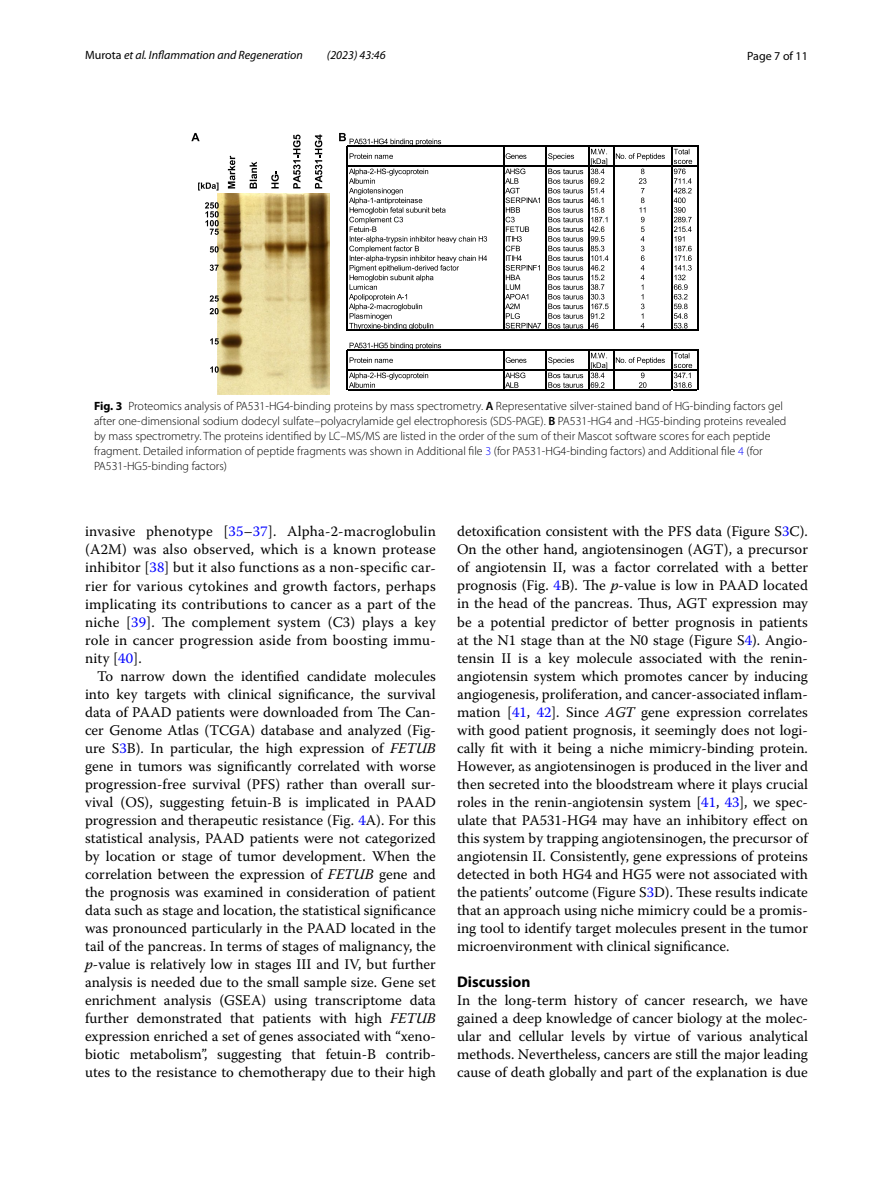
<style>
.page{position:relative;width:893px;height:1187px;background:#fff}
.page>*{position:absolute;margin:0;border:0;box-sizing:border-box;transform-origin:0 0}
.t1{font:700 15.45px "Myriad Pro";color:#000}
.t2{font:14.7px/18px "Warnock Pro";color:#000;text-align:justify}
.t3{font:300 12px/15px "Myriad Pro";color:#000}
.t4{font:italic 12px "Myriad Pro";color:#000}
.t5{font:12px "Myriad Pro";color:#000}
.s1{font-style:normal}
.s2{font-weight:700}
.s3{font-weight:600}
.s4{color:#00f}
.s5{font-style:italic}
</style>
<div class="page">
<img style="left:218px;top:193px;width:112px;height:201px">
<hr style="left:347px;top:146px;width:351px;height:1px;background:#000">
<svg style="left:698px;top:146px;width:1px;height:20px"></svg>
<hr style="left:347px;top:165px;width:351px;height:1px;background:#000">
<hr style="left:503px;top:166px;width:1px;height:164px;background:#000">
<hr style="left:546px;top:166px;width:1px;height:164px;background:#000">
<hr style="left:588px;top:166px;width:1px;height:164px;background:#000">
<hr style="left:613px;top:166px;width:1px;height:164px;background:#000">
<hr style="left:671px;top:166px;width:1px;height:164px;background:#000">
<hr style="left:698px;top:166px;width:1px;height:164px;background:#000">
<hr style="left:347px;top:330px;width:351px;height:1px;background:#000">
<hr style="left:347px;top:349px;width:157px;height:1px;background:#000">
<hr style="left:504px;top:349px;width:168px;height:1px;background:#000">
<hr style="left:347px;top:369px;width:157px;height:1px;background:#000">
<hr style="left:504px;top:369px;width:194px;height:1px;background:#000">
<hr style="left:347px;top:389px;width:351px;height:1px;background:#000">
<svg style="left:503px;top:147px;width:162px;height:181px"></svg>
<svg style="left:671px;top:147px;width:21px;height:181px"></svg>
<svg style="left:347px;top:342px;width:94px;height:49px"></svg>
<svg style="left:503px;top:350px;width:23px;height:39px"></svg>
<svg style="left:546px;top:350px;width:61px;height:39px"></svg>
<svg style="left:613px;top:350px;width:52px;height:39px"></svg>
<svg style="left:671px;top:349px;width:28px;height:42px"></svg>
<svg style="left:191px;top:133px;width:9px;height:8px"></svg>
<svg style="left:228px;top:156px;width:7px;height:32px"></svg>
<svg style="left:205px;top:202px;width:14px;height:33px"></svg>
<svg style="left:210px;top:246px;width:9px;height:6px"></svg>
<svg style="left:210px;top:264px;width:9px;height:7px"></svg>
<svg style="left:210px;top:295px;width:9px;height:7px"></svg>
<svg style="left:210px;top:338px;width:9px;height:6px"></svg>
<svg style="left:210px;top:366px;width:9px;height:6px"></svg>
<svg style="left:210px;top:308px;width:9px;height:6px"></svg>
<svg style="left:198px;top:182px;width:20px;height:8px"></svg>
<svg style="left:250px;top:162px;width:7px;height:26px"></svg>
<svg style="left:271px;top:171px;width:8px;height:17px"></svg>
<svg style="left:293px;top:135px;width:8px;height:53px"></svg>
<svg style="left:315px;top:134px;width:7px;height:54px"></svg>
<svg style="left:339px;top:133px;width:148px;height:197px"></svg>
<p class="t4" style="left:85px;top:48px;width:219px"><span class="s1">Murota</span> et al. Inflammation and Regeneration</p>
<p class="t4" style="left:327px;top:48px;width:60px">(2023) 43:46</p>
<p class="t5" style="left:747px;top:48px;width:62px">Page 7 of 11</p>
<p class="t3" style="left:94px;top:398px;width:694px"><span class="s2">Fig. 3</span> Proteomics analysis of PA531-HG4-binding proteins by mass spectrometry. <span class="s3">A</span> Representative silver-stained band of HG-binding factors gel after one-dimensional sodium dodecyl sulfate–polyacrylamide gel electrophoresis (SDS-PAGE). <span class="s3">B</span> PA531-HG4 and -HG5-binding proteins revealed by mass spectrometry. The proteins identified by LC–MS/MS are listed in the order of the sum of their Mascot software scores for each peptide fragment. Detailed information of peptide fragments was shown in Additional file <span class="s4">3</span> (for PA531-HG4-binding factors) and Additional file <span class="s4">4</span> (for PA531-HG5-binding factors)</p>
<p class="t2" style="left:85px;top:522px;width:352px">invasive phenotype [<span class="s4">35</span>–<span class="s4">37</span>]. Alpha-2-macroglobulin (A2M) was also observed, which is a known protease inhibitor [<span class="s4">38</span>] but it also functions as a non-specific car&shy;rier for various cytokines and growth factors, perhaps implicating its contributions to cancer as a part of the niche [<span class="s4">39</span>]. The complement system (C3) plays a key role in cancer progression aside from boosting immu&shy;nity [<span class="s4">40</span>].</p>
<p class="t2" style="left:85px;top:666px;width:352px;text-indent:12px">To narrow down the identified candidate molecules into key targets with clinical significance, the survival data of PAAD patients were downloaded from The Can&shy;cer Genome Atlas (TCGA) database and analyzed (Fig&shy;ure S<span class="s4">3</span>B). In particular, the high expression of <span class="s5">FETUB </span>gene in tumors was significantly correlated with worse progression-free survival (PFS) rather than overall sur&shy;vival (OS), suggesting fetuin-B is implicated in PAAD progression and therapeutic resistance (Fig. <span class="s4">4</span>A). For this statistical analysis, PAAD patients were not categorized by location or stage of tumor development. When the correlation between the expression of <span class="s5">FETUB</span> gene and the prognosis was examined in consideration of patient data such as stage and location, the statistical significance was pronounced particularly in the PAAD located in the tail of the pancreas. In terms of stages of malignancy, the <span class="s5">p</span>-value is relatively low in stages III and IV, but further analysis is needed due to the small sample size. Gene set enrichment analysis (GSEA) using transcriptome data further demonstrated that patients with high <span class="s5">FETUB </span>expression enriched a set of genes associated with “xeno&shy;biotic metabolism”, suggesting that fetuin-B contrib&shy;utes to the resistance to chemotherapy due to their high</p>
<p class="t2" style="left:457px;top:522px;width:352px">detoxification consistent with the PFS data (Figure S<span class="s4">3</span>C).<br>On the other hand, angiotensinogen (AGT), a precursor of angiotensin II, was a factor correlated with a better prognosis (Fig. <span class="s4">4</span>B). The <span class="s5">p</span>-value is low in PAAD located in the head of the pancreas. Thus, AGT expression may be a potential predictor of better prognosis in patients at the N1 stage than at the N0 stage (Figure S<span class="s4">4</span>). Angio&shy;tensin II is a key molecule associated with the renin&shy;angiotensin system which promotes cancer by inducing angiogenesis, proliferation, and cancer-associated inflam&shy;mation [<span class="s4">41</span>, <span class="s4">42</span>]. Since <span class="s5">AGT</span> gene expression correlates with good patient prognosis, it seemingly does not logi&shy;cally fit with it being a niche mimicry-binding protein.<br>However, as angiotensinogen is produced in the liver and then secreted into the bloodstream where it plays crucial roles in the renin-angiotensin system [<span class="s4">41</span>, <span class="s4">43</span>], we spec&shy;ulate that PA531-HG4 may have an inhibitory effect on this system by trapping angiotensinogen, the precursor of angiotensin II. Consistently, gene expressions of proteins detected in both HG4 and HG5 were not associated with the patients’ outcome (Figure S<span class="s4">3</span>D). These results indicate that an approach using niche mimicry could be a promis&shy;ing tool to identify target molecules present in the tumor microenvironment with clinical significance.</p>
<p class="t1" style="left:457px;top:971px;width:75px">Discussion</p>
<p class="t2" style="left:457px;top:990px;width:352px">In the long-term history of cancer research, we have gained a deep knowledge of cancer biology at the molec&shy;ular and cellular levels by virtue of various analytical methods. Nevertheless, cancers are still the major leading cause of death globally and part of the explanation is due</p>
</div>
